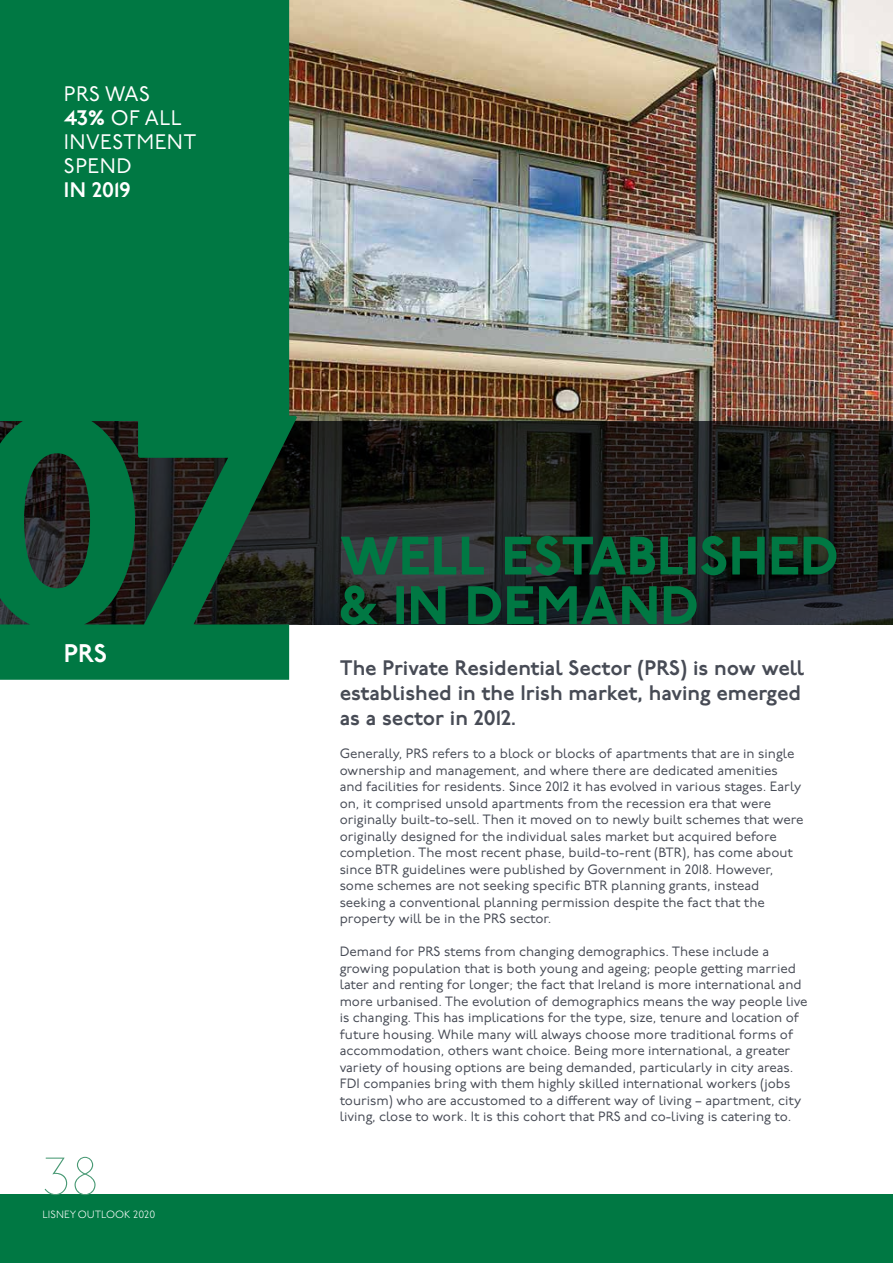
<style>
.page{position:relative;width:893px;height:1263px;background:#fff}
.page>*{position:absolute;margin:0;border:0;box-sizing:border-box;transform-origin:0 0}
.t1{font:800 54px/49.5px "P22 Underground";letter-spacing:.01em;color:#007843}
.t2{font:100 52.5px "P22 Underground";color:#489974}
.t3{font:600 25.5px "P22 Underground";color:#fff}
.t4{font:600 21px/25.2px "P22 Underground";color:#474b55}
.t5{font:21px/24px "P22 Underground";letter-spacing:.02em;color:#fff}
.t6{font:600 21px "P22 Underground";color:#fff}
.t7{font:13.5px/16.5px "P22 Underground";color:#474b55}
.t8{font:300 10.5px "P22 Underground";color:#fff}
.s1{font-weight:600}
</style>
<div class="page">
<img style="left:297px;top:0;width:596px;height:421px">
<svg style="left:297px;top:421px;width:596px;height:203px;background:#1f1e1e"></svg>
<svg style="left:0;top:0;width:297px;height:680px;background:#086b3e"></svg>
<div style="left:0;top:1194px;width:893px;height:69px;background:#007843"></div>
<h3 class="t5" style="left:64px;top:83px;width:134px">PRS WAS<br><span class="s1">43%</span> OF ALL<br>INVESTMENT<br>SPEND</h3>
<h3 class="t6" style="left:64px;top:178px;width:68px">IN 2019</h3>
<h3 class="t3" style="left:64px;top:639px;width:45px">PRS</h3>
<h2 class="t2" style="left:43px;top:1147px;width:58px">38</h2>
<p class="t8" style="left:43px;top:1209px;width:114px">LISNEY OUTLOOK 2020</p>
<h1 class="t1" style="left:340px;top:533px;width:500px">WELL ESTABLISHED &amp; IN DEMAND</h1>
<h3 class="t4" style="left:340px;top:656px;width:466px">The Private Residential Sector (PRS) is now well established in the Irish market, having emerged as a sector in 2012.</h3>
<p class="t7" style="left:340px;top:746px;width:465px">Generally, PRS refers to a block or blocks of apartments that are in single ownership and management, and where there are dedicated amenities and facilities for residents. Since 2012 it has evolved in various stages. Early on, it comprised unsold apartments from the recession era that were originally built-to-sell. Then it moved on to newly built schemes that were originally designed for the individual sales market but acquired before completion. The most recent phase, build-to-rent (BTR), has come about since BTR guidelines were published by Government in 2018. However, some schemes are not seeking specific BTR planning grants, instead seeking a conventional planning permission despite the fact that the property will be in the PRS sector.</p>
<p class="t7" style="left:340px;top:944px;width:469px">Demand for PRS stems from changing demographics. These include a growing population that is both young and ageing; people getting married later and renting for longer; the fact that Ireland is more international and more urbanised. The evolution of demographics means the way people live is changing. This has implications for the type, size, tenure and location of future housing. While many will always choose more traditional forms of accommodation, others want choice. Being more international, a greater variety of housing options are being demanded, particularly in city areas.<br>FDI companies bring with them highly skilled international workers (jobs tourism) who are accustomed to a different way of living – apartment, city living, close to work. It is this cohort that PRS and co-living is catering to.</p>
</div>
